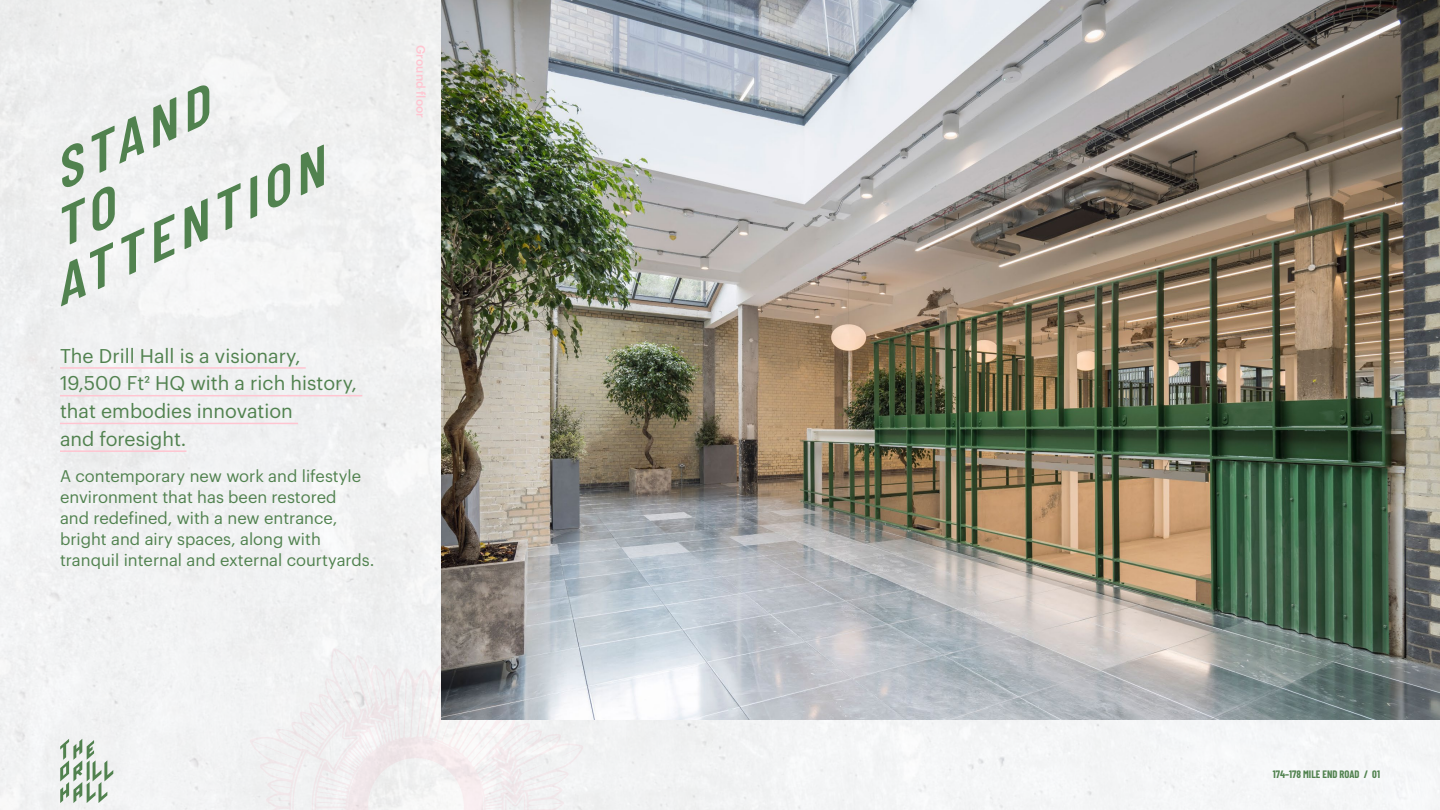
<style>
.page{position:relative;width:1440px;height:810px;background:#fff}
.page>*{position:absolute;margin:0;border:0;box-sizing:border-box;transform-origin:0 0}
.t1{font:italic 600 52.5px "Barlow Condensed";color:#51824f;scale:1.21 1}
.t2{font:19.5px/27.8px "Graphik";color:#51824f}
.t3{font:16.5px/21px "Graphik";color:#51824f}
.t4{font:500 12px "Graphik";color:#ffc5d1}
.t5{font:700 10.5px "Barlow Condensed";color:#51824f}
</style>
<div class="page">
<svg style="left:249px;top:648px;width:335px;height:162px;fill:#f1f1f1"></svg>
<img style="left:441px;top:0;width:999px;height:720px">
<hr style="left:60px;top:367px;width:246px;height:2px;background:#ffc5d1">
<hr style="left:60px;top:395px;width:302px;height:1px;background:#ffc5d1">
<hr style="left:60px;top:423px;width:238px;height:1px;background:#ffc5d1">
<hr style="left:60px;top:450px;width:126px;height:2px;background:#ffc5d1">
<svg style="left:60px;top:739px;width:53px;height:64px"></svg>
<div style="left:62px;top:183px;width:53px;height:65px;background:#eff0f0"></div>
<h1 class="t1" style="left:37px;top:140px;width:140px;rotate:-25deg">STAND</h1>
<h1 class="t1" style="left:37px;top:256px;width:244px;rotate:-25deg">ATTENTION</h1>
<p class="t2" style="left:60px;top:340px;width:299px">The Drill Hall is a visionary,<br>19,500 Ft2 HQ with a rich history, that embodies innovation<br>and foresight.</p>
<p class="t3" style="left:60px;top:464px;width:316px">A contemporary new work and lifestyle environment that has been restored<br>and redefined, with a new entrance, bright and airy spaces, along with tranquil internal and external courtyards.</p>
<p class="t4" style="left:430px;top:45px;width:75px;rotate:90deg">Ground floor</p>
<p class="t5" style="left:1273px;top:767px;width:109px">174–178 MILE END ROAD / 01</p>
</div>
